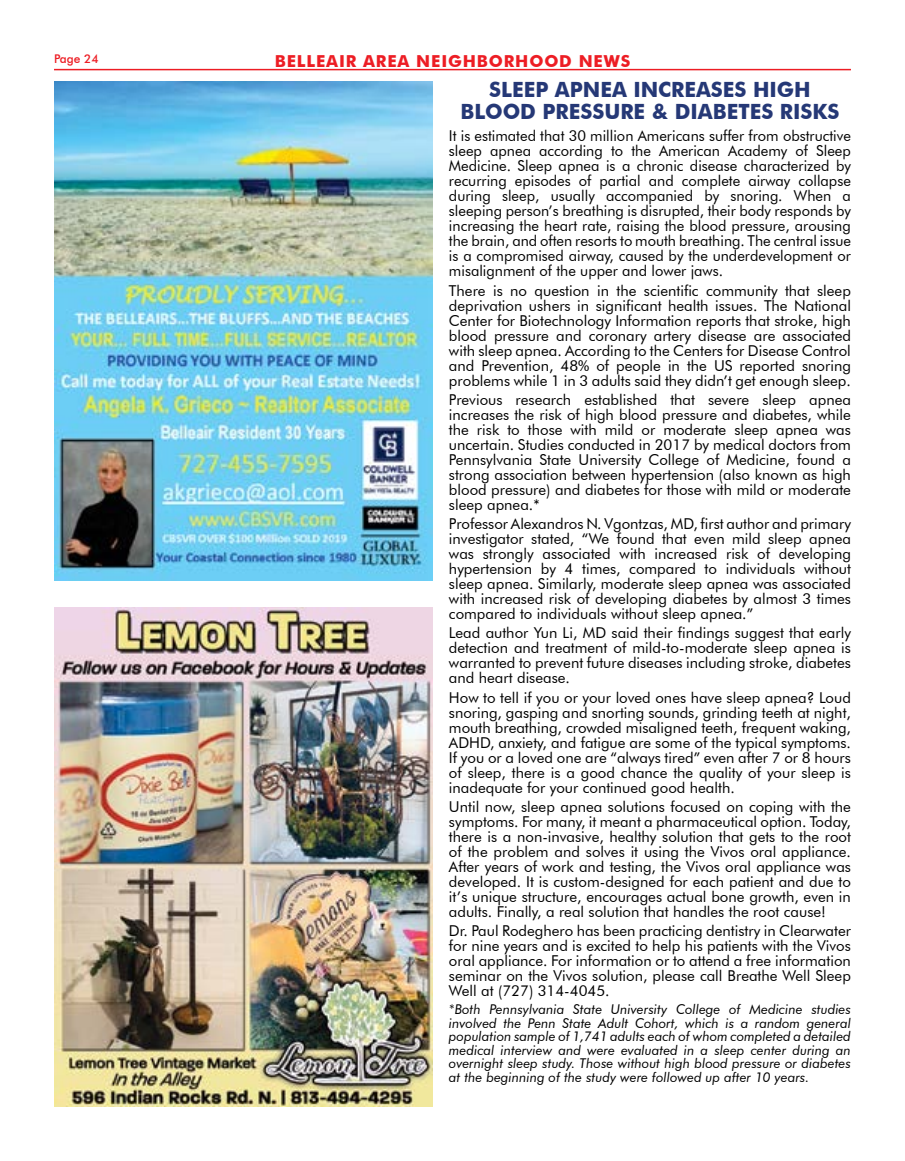
<style>
.page{position:relative;width:905px;height:1161px;background:#fff}
.page>*{position:absolute;margin:0;border:0;box-sizing:border-box;transform-origin:0 0}
.t1{font:700 21px/22.5px "Futura BT";color:#253876;text-align:center}
.t2{font:700 16.5px "Futura BT";letter-spacing:.05em;color:#ed1d24}
.t3{font:15px/15px "Futura BT";color:#000;text-align:justify}
.t4{font:italic 13.5px/13.5px "Futura BT";color:#000;text-align:justify}
.t5{font:500 12px "Futura BT";color:#ed1d24}
</style>
<div class="page">
<hr style="left:54px;top:69px;width:796px;height:1px;background:#ed1d24">
<img style="left:54px;top:81px;width:378px;height:499px">
<img style="left:54px;top:608px;width:378px;height:499px">
<p class="t5" style="left:54px;top:52px;width:46px">Page 24</p>
<p class="t2" style="left:275px;top:51px;width:357px">BELLEAIR AREA NEIGHBORHOOD NEWS</p>
<h1 class="t1" style="left:460px;top:78px;width:380px">SLEEP APNEA INCREASES HIGH<br>BLOOD PRESSURE &amp; DIABETES RISKS</h1>
<p class="t3" style="left:449px;top:128px;width:403px">It is estimated that 30 million Americans suffer from obstructive sleep apnea according to the American Academy of Sleep Medicine. Sleep apnea is a chronic disease characterized by recurring episodes of partial and complete airway collapse during sleep, usually accompanied by snoring. When a sleeping person’s breathing is disrupted, their body responds by increasing the heart rate, raising the blood pressure, arousing the brain, and often resorts to mouth breathing. The central issue is a compromised airway, caused by the underdevelopment or misalignment of the upper and lower jaws.</p>
<p class="t3" style="left:449px;top:283px;width:403px">There is no question in the scientific community that sleep deprivation ushers in significant health issues. The National Center for Biotechnology Information reports that stroke, high blood pressure and coronary artery disease are associated with sleep apnea. According to the Centers for Disease Control and Prevention, 48% of people in the US reported snoring problems while 1 in 3 adults said they didn’t get enough sleep.</p>
<p class="t3" style="left:449px;top:392px;width:403px">Previous research established that severe sleep apnea increases the risk of high blood pressure and diabetes, while the risk to those with mild or moderate sleep apnea was uncertain. Studies conducted in 2017 by medical doctors from Pennsylvania State University College of Medicine, found a strong association between hypertension (also known as high blood pressure) and diabetes for those with mild or moderate sleep apnea.*</p>
<p class="t3" style="left:449px;top:516px;width:403px">Professor Alexandros N. Vgontzas, MD, first author and primary investigator stated, “We found that even mild sleep apnea was strongly associated with increased risk of developing hypertension by 4 times, compared to individuals without sleep apnea. Similarly, moderate sleep apnea was associated with increased risk of developing diabetes by almost 3 times compared to individuals without sleep apnea.”</p>
<p class="t3" style="left:449px;top:626px;width:403px">Lead author Yun Li, MD said their findings suggest that early detection and treatment of mild-to-moderate sleep apnea is warranted to prevent future diseases including stroke, diabetes and heart disease.</p>
<p class="t3" style="left:449px;top:690px;width:403px">How to tell if you or your loved ones have sleep apnea? Loud snoring, gasping and snorting sounds, grinding teeth at night, mouth breathing, crowded misaligned teeth, frequent waking, ADHD, anxiety, and fatigue are some of the typical symptoms.<br>If you or a loved one are “always tired” even after 7 or 8 hours of sleep, there is a good chance the quality of your sleep is inadequate for your continued good health.</p>
<p class="t3" style="left:449px;top:799px;width:403px">Until now, sleep apnea solutions focused on coping with the symptoms. For many, it meant a pharmaceutical option. Today, there is a non-invasive, healthy solution that gets to the root of the problem and solves it using the Vivos oral appliance.<br>After years of work and testing, the Vivos oral appliance was developed. It is custom-designed for each patient and due to it’s unique structure, encourages actual bone growth, even in adults. Finally, a real solution that handles the root cause!</p>
<p class="t3" style="left:449px;top:923px;width:403px">Dr. Paul Rodeghero has been practicing dentistry in Clearwater for nine years and is excited to help his patients with the Vivos oral appliance. For information or to attend a free information seminar on the Vivos solution, please call Breathe Well Sleep Well at (727) 314-4045.</p>
<p class="t4" style="left:449px;top:1003px;width:403px">*Both Pennsylvania State University College of Medicine studies involved the Penn State Adult Cohort, which is a random general population sample of 1,741 adults each of whom completed a detailed medical interview and were evaluated in a sleep center during an overnight sleep study. Those without high blood pressure or diabetes at the beginning of the study were followed up after 10 years.</p>
</div>
